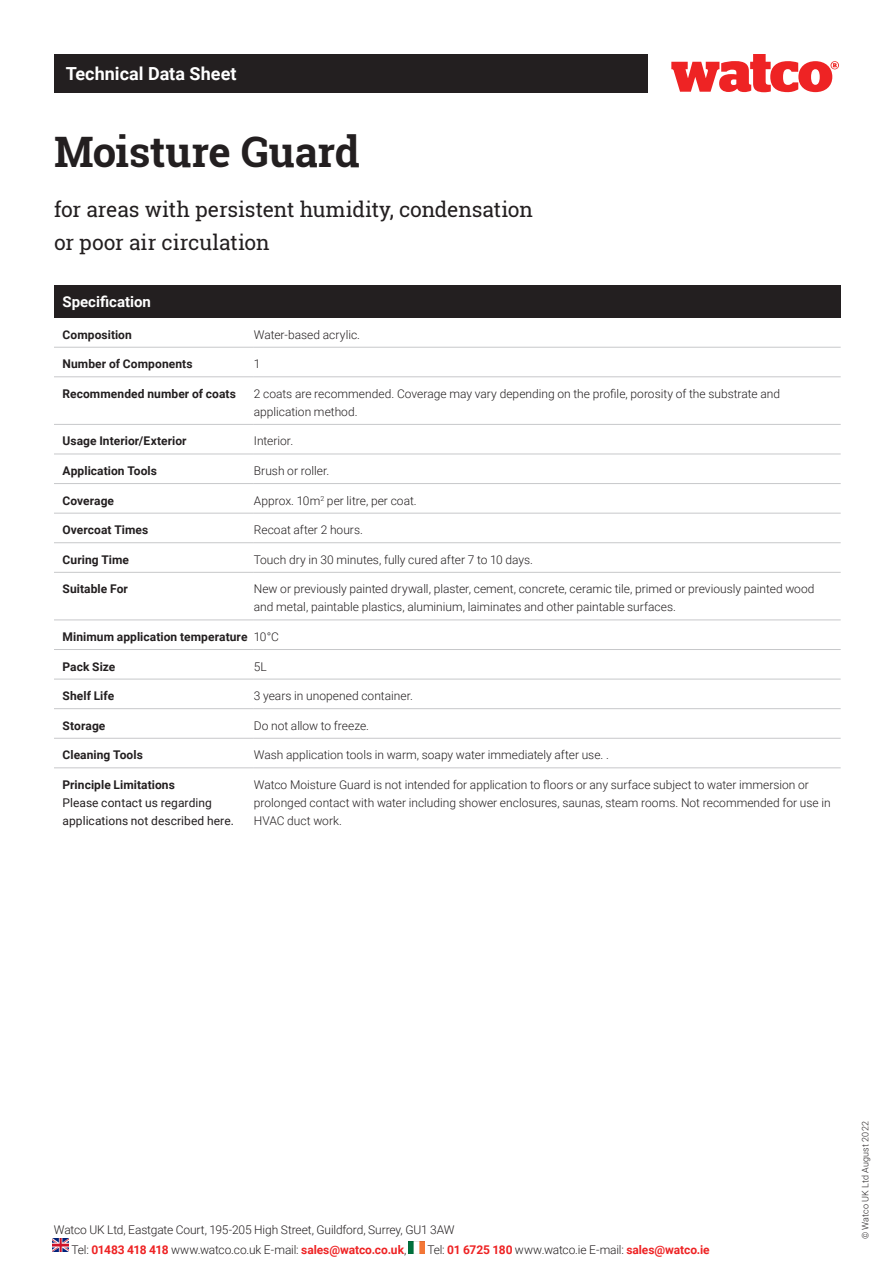
<style>
.page{position:relative;width:893px;height:1263px;background:#fff}
.page>*{position:absolute;margin:0;border:0;box-sizing:border-box;transform-origin:0 0}
.t1{font:700 42px "Roboto Slab";letter-spacing:-.01em;color:#231f20}
.t2{font:21px/33px "Roboto Slab";letter-spacing:-.005em;color:#231f20}
.t3{font:700 18px "Roboto";color:#fff}
.t4{font:700 15px "Roboto";color:#fff}
.t5{font:300 12px/18px "Roboto";color:#231f20}
.t6{font:700 12px "Roboto";letter-spacing:.005em;color:#231f20}
.t7{font:12px/18px "Roboto";letter-spacing:.005em;color:#231f20}
.t8{font:700 12px "Roboto";letter-spacing:-.005em;color:#ee2324}
.t9{font:300 9px "Roboto";letter-spacing:.02em;color:#231f20}
.s1{font-weight:700}
.s2{font-weight:300;color:#231f20}
.s3{font-weight:700;color:#ee2324}
</style>
<div class="page">
<div style="left:54px;top:54px;width:593px;height:38px;background:#231f20"></div>
<svg style="left:671px;top:54px;width:168px;height:38px"></svg>
<div style="left:54px;top:285px;width:787px;height:33px;background:#231f20"></div>
<hr style="left:54px;top:347px;width:200px;height:1px;background:#c7c8ca">
<hr style="left:254px;top:347px;width:587px;height:1px;background:#c7c8ca">
<hr style="left:54px;top:376px;width:200px;height:1px;background:#c7c8ca">
<hr style="left:254px;top:376px;width:587px;height:1px;background:#c7c8ca">
<hr style="left:54px;top:424px;width:200px;height:1px;background:#c7c8ca">
<hr style="left:254px;top:424px;width:587px;height:1px;background:#c7c8ca">
<hr style="left:54px;top:454px;width:200px;height:1px;background:#c7c8ca">
<hr style="left:254px;top:454px;width:587px;height:1px;background:#c7c8ca">
<hr style="left:54px;top:483px;width:200px;height:1px;background:#c7c8ca">
<hr style="left:254px;top:483px;width:587px;height:1px;background:#c7c8ca">
<hr style="left:54px;top:513px;width:200px;height:1px;background:#c7c8ca">
<hr style="left:254px;top:513px;width:587px;height:1px;background:#c7c8ca">
<hr style="left:54px;top:542px;width:200px;height:1px;background:#c7c8ca">
<hr style="left:254px;top:542px;width:587px;height:1px;background:#c7c8ca">
<hr style="left:54px;top:572px;width:200px;height:1px;background:#c7c8ca">
<hr style="left:254px;top:572px;width:587px;height:1px;background:#c7c8ca">
<hr style="left:54px;top:619px;width:200px;height:1px;background:#c7c8ca">
<hr style="left:254px;top:619px;width:587px;height:1px;background:#c7c8ca">
<hr style="left:54px;top:649px;width:200px;height:1px;background:#c7c8ca">
<hr style="left:254px;top:649px;width:587px;height:1px;background:#c7c8ca">
<hr style="left:54px;top:679px;width:200px;height:1px;background:#c7c8ca">
<hr style="left:254px;top:679px;width:587px;height:1px;background:#c7c8ca">
<hr style="left:54px;top:708px;width:200px;height:1px;background:#c7c8ca">
<hr style="left:254px;top:708px;width:587px;height:1px;background:#c7c8ca">
<hr style="left:54px;top:738px;width:200px;height:1px;background:#c7c8ca">
<hr style="left:254px;top:738px;width:587px;height:1px;background:#c7c8ca">
<hr style="left:54px;top:767px;width:200px;height:1px;background:#c7c8ca">
<hr style="left:254px;top:767px;width:587px;height:1px;background:#c7c8ca">
<img style="left:53px;top:1239px;width:16px;height:12px">
<img style="left:409px;top:1241px;width:16px;height:13px">
<p class="t3" style="left:66px;top:61px;width:172px">Technical Data Sheet</p>
<p class="t1" style="left:54px;top:123px;width:307px">Moisture Guard</p>
<p class="t2" style="left:54px;top:192px;width:480px">for areas with persistent humidity, condensation or poor air circulation</p>
<p class="t4" style="left:63px;top:291px;width:90px">Specification</p>
<p class="t6" style="left:63px;top:326px;width:71px">Composition</p>
<p class="t5" style="left:254px;top:325px;width:108px">Water-based acrylic.</p>
<p class="t6" style="left:63px;top:356px;width:132px">Number of Components</p>
<p class="t5" style="left:254px;top:355px;width:8px">1</p>
<p class="t6" style="left:63px;top:385px;width:175px">Recommended number of coats</p>
<p class="t5" style="left:254px;top:384px;width:528px">2 coats are recommended. Coverage may vary depending on the profile, porosity of the substrate and application method.</p>
<p class="t6" style="left:63px;top:433px;width:126px">Usage Interior/Exterior</p>
<p class="t5" style="left:254px;top:432px;width:41px">Interior.</p>
<p class="t6" style="left:63px;top:462px;width:96px">Application Tools</p>
<p class="t5" style="left:254px;top:461px;width:77px">Brush or roller.</p>
<p class="t6" style="left:63px;top:492px;width:53px">Coverage</p>
<p class="t5" style="left:254px;top:491px;width:164px">Approx. 10m<sup>2</sup> per litre, per coat.</p>
<p class="t6" style="left:63px;top:521px;width:87px">Overcoat Times</p>
<p class="t5" style="left:254px;top:520px;width:111px">Recoat after 2 hours.</p>
<p class="t6" style="left:63px;top:551px;width:68px">Curing Time</p>
<p class="t5" style="left:254px;top:550px;width:281px">Touch dry in 30 minutes, fully cured after 7 to 10 days.</p>
<p class="t6" style="left:63px;top:581px;width:67px">Suitable For</p>
<p class="t5" style="left:254px;top:580px;width:562px">New or previously painted drywall, plaster, cement, concrete, ceramic tile, primed or previously painted wood and metal, paintable plastics, aluminium, laiminates and other paintable surfaces.</p>
<p class="t6" style="left:63px;top:628px;width:187px">Minimum application temperature</p>
<p class="t5" style="left:254px;top:627px;width:27px">10°C</p>
<p class="t6" style="left:63px;top:658px;width:54px">Pack Size</p>
<p class="t5" style="left:254px;top:657px;width:15px">5L</p>
<p class="t6" style="left:63px;top:687px;width:53px">Shelf Life</p>
<p class="t5" style="left:254px;top:686px;width:161px">3 years in unopened container.</p>
<p class="t6" style="left:63px;top:717px;width:44px">Storage</p>
<p class="t5" style="left:254px;top:716px;width:117px">Do not allow to freeze.</p>
<p class="t6" style="left:63px;top:747px;width:82px">Cleaning Tools</p>
<p class="t5" style="left:254px;top:746px;width:357px">Wash application tools in warm, soapy water immediately after use. .</p>
<p class="t7" style="left:63px;top:775px;width:151px"><span class="s1">Principle Limitations<br></span>Please contact us regarding</p>
<p class="t7" style="left:63px;top:811px;width:173px">applications not described here.</p>
<p class="t5" style="left:254px;top:775px;width:578px">Watco Moisture Guard is not intended for application to floors or any surface subject to water immersion or prolonged contact with water including shower enclosures, saunas, steam rooms. Not recommended for use in<br>HVAC duct work.</p>
<p class="t5" style="left:54px;top:1220px;width:402px">Watco UK Ltd, Eastgate Court, 195-205 High Street, Guildford, Surrey, GU1 3AW</p>
<p class="t8" style="left:72px;top:1241px;width:336px"><span class="s2">Tel:</span> 01483 418 418 <span class="s2">www.watco.co.uk E-mail:</span> sales@watco.co.uk<span class="s2">,</span></p>
<p class="t5" style="left:428px;top:1240px;width:284px">Tel: <span class="s3">01 6725 180</span> www.watco.ie E-mail: <span class="s3">sales@watco.ie</span></p>
<p class="t9" style="left:859px;top:1239px;width:120px;rotate:-90deg">© Watco UK Ltd August 2022</p>
</div>
